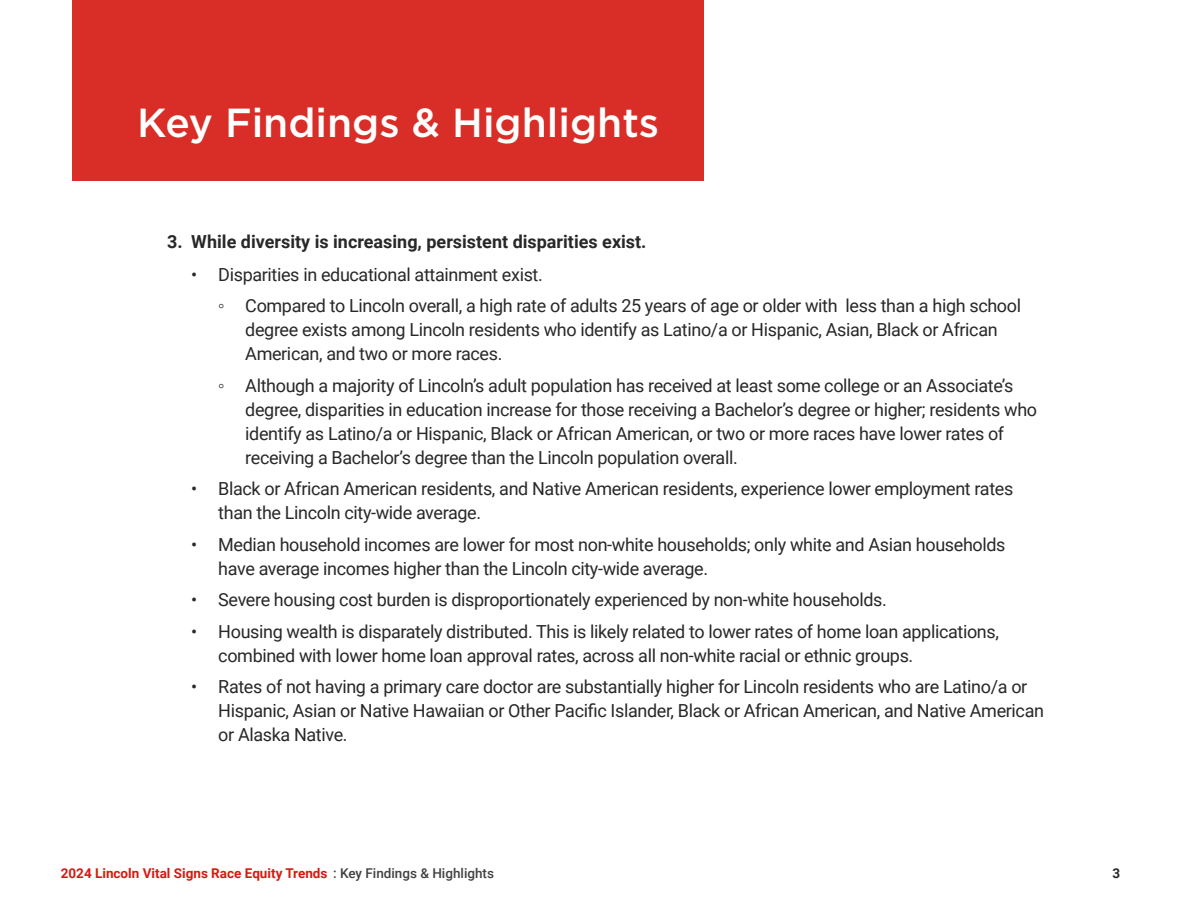
<style>
.page{position:relative;width:1188px;height:918px;background:#fff}
.page>*{position:absolute;margin:0;border:0;box-sizing:border-box;transform-origin:0 0}
.t1{font:500 40.5px "Gotham";color:#fff}
.t2{font:18px/24px "Roboto";letter-spacing:-.02em;color:#292829}
.t3{font:700 18px "Roboto";color:#292829}
.t4{font:700 13.5px "Roboto";color:#d61a12}
.t5{font:700 13.5px "Roboto";color:#292829}
.s1{font-family:"Arial"}
.s2{font-weight:500;color:#414042}
</style>
<div class="page">
<div style="left:72px;top:0;width:632px;height:181px;background:#d92e27"></div>
<h1 class="t1" style="left:137px;top:97px;width:524px">Key Findings &amp; Highlights</h1>
<p class="t3" style="left:167px;top:229px;width:481px">3. While diversity is increasing, persistent disparities exist.</p>
<p class="t2" style="left:218px;top:258px;width:804px;line-height:31.5px;text-indent:-27px">• Disparities in educational attainment exist.<br><span class="s1">◦</span> Compared to Lincoln overall, a high rate of adults 25 years of age or older with less than a high school</p>
<p class="t2" style="left:245px;top:317px;width:754px">degree exists among Lincoln residents who identify as Latino/a or Hispanic, Asian, Black or African<br>American, and two or more races.</p>
<p class="t2" style="left:245px;top:373px;width:793px;text-indent:-27px"><span class="s1">◦</span> Although a majority of Lincoln’s adult population has received at least some college or an Associate’s degree, disparities in education increase for those receiving a Bachelor’s degree or higher; residents who identify as Latino/a or Hispanic, Black or African American, or two or more races have lower rates of receiving a Bachelor’s degree than the Lincoln population overall.</p>
<p class="t2" style="left:218px;top:476px;width:797px;text-indent:-27px">• Black or African American residents, and Native American residents, experience lower employment rates than the Lincoln city-wide average.</p>
<p class="t2" style="left:218px;top:532px;width:789px;text-indent:-27px">• Median household incomes are lower for most non-white households; only white and Asian households have average incomes higher than the Lincoln city-wide average.</p>
<p class="t2" style="left:191px;top:587px;width:697px">• Severe housing cost burden is disproportionately experienced by non-white households.</p>
<p class="t2" style="left:218px;top:619px;width:782px;text-indent:-27px">• Housing wealth is disparately distributed. This is likely related to lower rates of home loan applications, combined with lower home loan approval rates, across all non-white racial or ethnic groups.</p>
<p class="t2" style="left:218px;top:674px;width:827px;text-indent:-27px">• Rates of not having a primary care doctor are substantially higher for Lincoln residents who are Latino/a or<br>Hispanic, Asian or Native Hawaiian or Other Pacific Islander, Black or African American, and Native American or Alaska Native.</p>
<p class="t4" style="left:61px;top:864px;width:435px">2024 Lincoln Vital Signs Race Equity Trends <span class="s2">: Key Findings &amp; Highlights</span></p>
<p class="t5" style="left:1112px;top:863px;width:9px">3</p>
</div>
